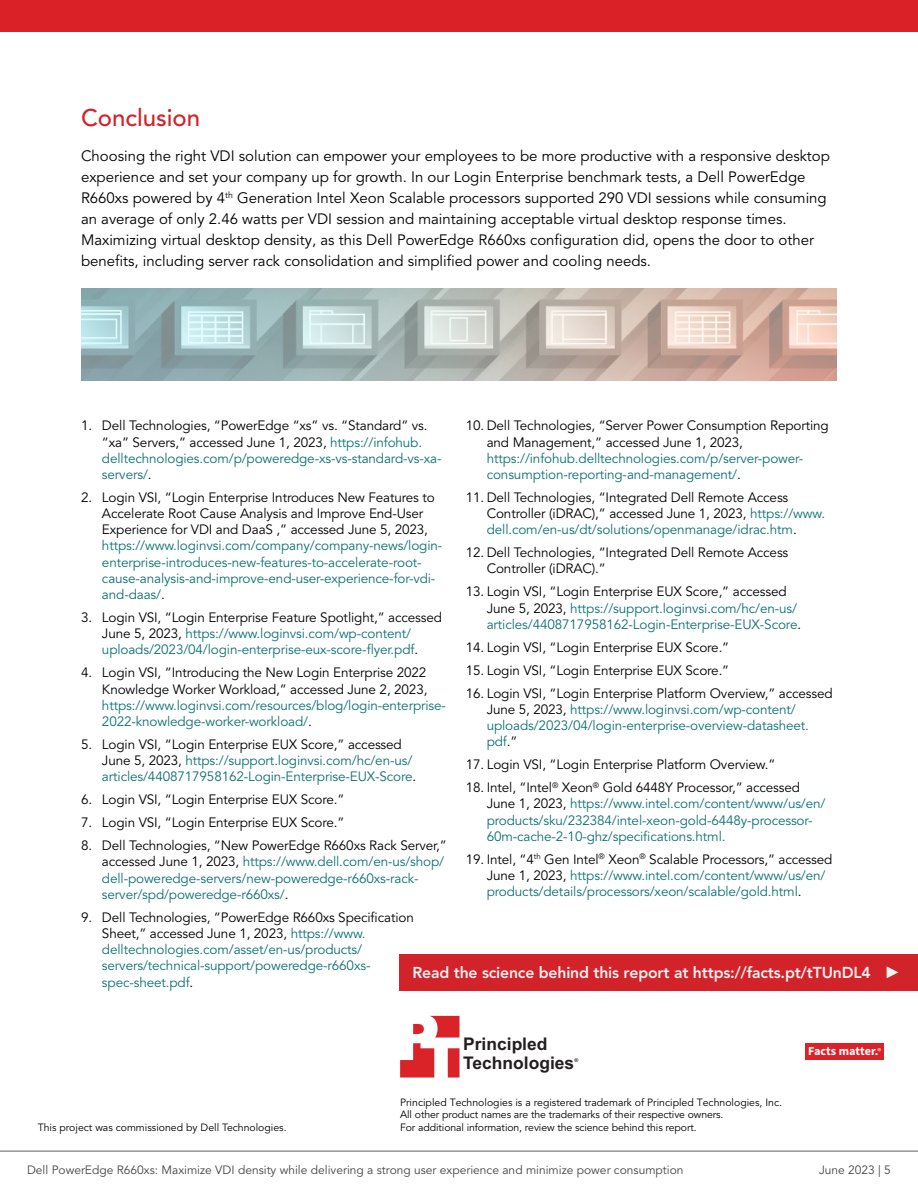
<style>
.page{position:relative;width:918px;height:1188px;background:#fff}
.page>*{position:absolute;margin:0;border:0;box-sizing:border-box;transform-origin:0 0}
.t1{font:500 24px "Avenir LT Pro";color:#d2232a}
.t2{font:700 17.4px/18.6px "Arial";color:#231f20}
.t3{font:800 15.75px "Avenir LT Pro";letter-spacing:-.01em;color:#f1f1f2}
.t4{font:15px/21px "Avenir LT Pro";color:#000}
.t5{font:13.5px/16.2px "Avenir LT Pro";letter-spacing:-.01em;color:#0f7173}
.t6{font:13.5px/16.2px "Avenir LT Pro";letter-spacing:-.01em;color:#000}
.t7{font:700 12.15px "Source Sans Pro";color:#fff}
.t8{font:12px "Avenir LT Pro";color:#464547}
.t9{font:10.5px/12.6px "Avenir LT Pro";letter-spacing:-.01em;color:#000}
.t10{font:700 5.25px "Arial";color:#231f20}
.s1{color:#0f7173}
.s2{color:#000}
.s3{font-weight:600;font-size:8.55px}
</style>
<div class="page">
<img style="left:81px;top:289px;width:756px;height:91px">
<svg style="left:400px;top:1016px;width:59px;height:62px"></svg>
<div style="left:805px;top:1043px;width:78px;height:17px;background:#da2229"></div>
<div style="left:399px;top:954px;width:519px;height:37px;background:#d2232a"></div>
<svg style="left:887px;top:966px;width:11px;height:12px"></svg>
<hr style="left:0;top:1151px;width:918px;height:1px;background:#616264">
<div style="left:0;top:0;width:918px;height:32px;background:#da2128"></div>
<h1 class="t1" style="left:81px;top:104px;width:121px">Conclusion</h1>
<p class="t4" style="left:81px;top:145px;width:751px">Choosing the right VDI solution can empower your employees to be more productive with a responsive desktop experience and set your company up for growth. In our Login Enterprise benchmark tests, a Dell PowerEdge R660xs powered by 4<sup>th</sup> Generation Intel Xeon Scalable processors supported 290 VDI sessions while consuming an average of only 2.46 watts per VDI session and maintaining acceptable virtual desktop response times.<br>Maximizing virtual desktop density, as this Dell PowerEdge R660xs configuration did, opens the door to other benefits, including server rack consolidation and simplified power and cooling needs.</p>
<p class="t6" style="left:102px;top:418px;width:341px;text-indent:-21px">1. Dell Technologies, “PowerEdge “xs” vs. “Standard” vs. “xa” Servers,” accessed June 1, 2023, <span class="s1">https://infohub. delltechnologies.com/p/poweredge-xs-vs-standard-vs-xa&shy;servers/</span>.</p>
<p class="t6" style="left:102px;top:489px;width:334px;text-indent:-21px">2. Login VSI, “Login Enterprise Introduces New Features to<br>Accelerate Root Cause Analysis and Improve End-User<br>Experience for VDI and DaaS ,” accessed June 5, 2023,</p>
<p class="t5" style="left:102px;top:538px;width:342px">https://www.loginvsi.com/company/company-news/login&shy;enterprise-introduces-new-features-to-accelerate-root&shy;cause-analysis-and-improve-end-user-experience-for-vdi&shy;and-daas/<span class="s2">.</span></p>
<p class="t5" style="left:102px;top:610px;width:342px;text-indent:-21px"><span class="s2">3. Login VSI, “Login Enterprise Feature Spotlight,” accessed<br>June 5, 2023,</span> https://www.loginvsi.com/wp-content/ uploads/2023/04/login-enterprise-eux-score-flyer.pdf<span class="s2">.</span></p>
<p class="t6" style="left:81px;top:665px;width:348px;text-align:right">4. Login VSI, “Introducing the New Login Enterprise 2022<br>Knowledge Worker Workload,” accessed June 2, 2023,</p>
<p class="t5" style="left:102px;top:697px;width:346px">https://www.loginvsi.com/resources/blog/login-enterprise-<br>2022-knowledge-worker-workload/<span class="s2">.</span></p>
<p class="t5" style="left:102px;top:736px;width:316px;text-indent:-21px"><span class="s2">5. Login VSI, “Login Enterprise EUX Score,” accessed<br>June 5, 2023,</span> https://support.loginvsi.com/hc/en-us/ articles/4408717958162-Login-Enterprise-EUX-Score<span class="s2">.</span></p>
<p class="t6" style="left:81px;top:792px;width:265px">6. Login VSI, “Login Enterprise EUX Score.”</p>
<p class="t6" style="left:81px;top:815px;width:265px">7. Login VSI, “Login Enterprise EUX Score.”</p>
<p class="t5" style="left:102px;top:838px;width:346px;text-indent:-21px"><span class="s2">8. Dell Technologies, “New PowerEdge R660xs Rack Server,” accessed June 1, 2023,</span> https://www.dell.com/en-us/shop/ dell-poweredge-servers/new-poweredge-r660xs-rack&shy;server/spd/poweredge-r660xs/<span class="s2">.</span></p>
<p class="t5" style="left:102px;top:909px;width:313px;text-indent:-21px"><span class="s2">9. Dell Technologies, “PowerEdge R660xs Specification Sheet,” accessed June 1, 2023,</span> https://www. delltechnologies.com/asset/en-us/products/ servers/technical-support/poweredge-r660xs&shy;spec-sheet.pdf<span class="s2">.</span></p>
<p class="t6" style="left:487px;top:418px;width:344px;text-indent:-21px">10. Dell Technologies, “Server Power Consumption Reporting and Management,” accessed June 1, 2023,</p>
<p class="t5" style="left:487px;top:450px;width:318px">https://infohub.delltechnologies.com/p/server-power&shy;consumption-reporting-and-management/<span class="s2">.</span></p>
<p class="t6" style="left:487px;top:489px;width:340px;text-indent:-21px">11. Dell Technologies, “Integrated Dell Remote Access<br>Controller (iDRAC),” accessed June 1, 2023, <span class="s1">https://www. dell.com/en-us/dt/solutions/openmanage/idrac.htm</span>.</p>
<p class="t6" style="left:487px;top:545px;width:303px;text-indent:-21px">12. Dell Technologies, “Integrated Dell Remote Access<br>Controller (iDRAC).”</p>
<p class="t5" style="left:487px;top:584px;width:316px;text-indent:-21px"><span class="s2">13. Login VSI, “Login Enterprise EUX Score,” accessed<br>June 5, 2023,</span> https://support.loginvsi.com/hc/en-us/ articles/4408717958162-Login-Enterprise-EUX-Score<span class="s2">.</span></p>
<p class="t6" style="left:466px;top:639px;width:265px">14. Login VSI, “Login Enterprise EUX Score.”</p>
<p class="t6" style="left:466px;top:662px;width:265px">15. Login VSI, “Login Enterprise EUX Score.”</p>
<p class="t5" style="left:487px;top:685px;width:348px;text-indent:-21px"><span class="s2">16. Login VSI, “Login Enterprise Platform Overview,” accessed June 5, 2023,</span> https://www.loginvsi.com/wp-content/ uploads/2023/04/login-enterprise-overview-datasheet. pdf<span class="s2">.”</span></p>
<p class="t6" style="left:466px;top:757px;width:311px">17. Login VSI, “Login Enterprise Platform Overview.”</p>
<p class="t5" style="left:487px;top:780px;width:340px;text-indent:-21px"><span class="s2">18. Intel, “Intel</span><sup>®</sup> <span class="s2">Xeon</span><sup>®</sup> <span class="s2">Gold 6448Y Processor,” accessed June 1, 2023,</span> https://www.intel.com/content/www/us/en/ products/sku/232384/intel-xeon-gold-6448y-processor-60m-cache-2-10-ghz/specifications.html.</p>
<p class="t5" style="left:487px;top:851px;width:347px;text-indent:-21px"><span class="s2">19. Intel, “4</span><sup>th</sup> <span class="s2">Gen Intel</span><sup>®</sup> <span class="s2">Xeon</span><sup>®</sup> <span class="s2">Scalable Processors,” accessed<br>June 1, 2023,</span> https://www.intel.com/content/www/us/en/ products/details/processors/xeon/scalable/gold.html<span class="s2">.</span></p>
<p class="t3" style="left:413px;top:964px;width:460px">Read the science behind this report at https://facts.pt/tTUnDL4</p>
<p class="t9" style="left:38px;top:1121px;width:250px">This project was commissioned by Dell Technologies.</p>
<p class="t2" style="left:463px;top:1036px;width:113px">Principled<br>Technologies</p>
<p class="t10" style="left:574px;top:1057px;width:5px">®</p>
<p class="t9" style="left:400px;top:1096px;width:383px">Principled Technologies is a registered trademark of Principled Technologies, Inc.<br>All other product names are the trademarks of their respective owners.<br>For additional information, review the science behind this report.</p>
<p class="t7" style="left:808px;top:1043px;width:74px">Facts matter.<span class="s3">®</span></p>
<p class="t8" style="left:27px;top:1163px;width:658px">Dell PowerEdge R660xs: Maximize VDI density while delivering a strong user experience and minimize power consumption</p>
<p class="t8" style="left:819px;top:1163px;width:73px">June 2023 | 5</p>
</div>
